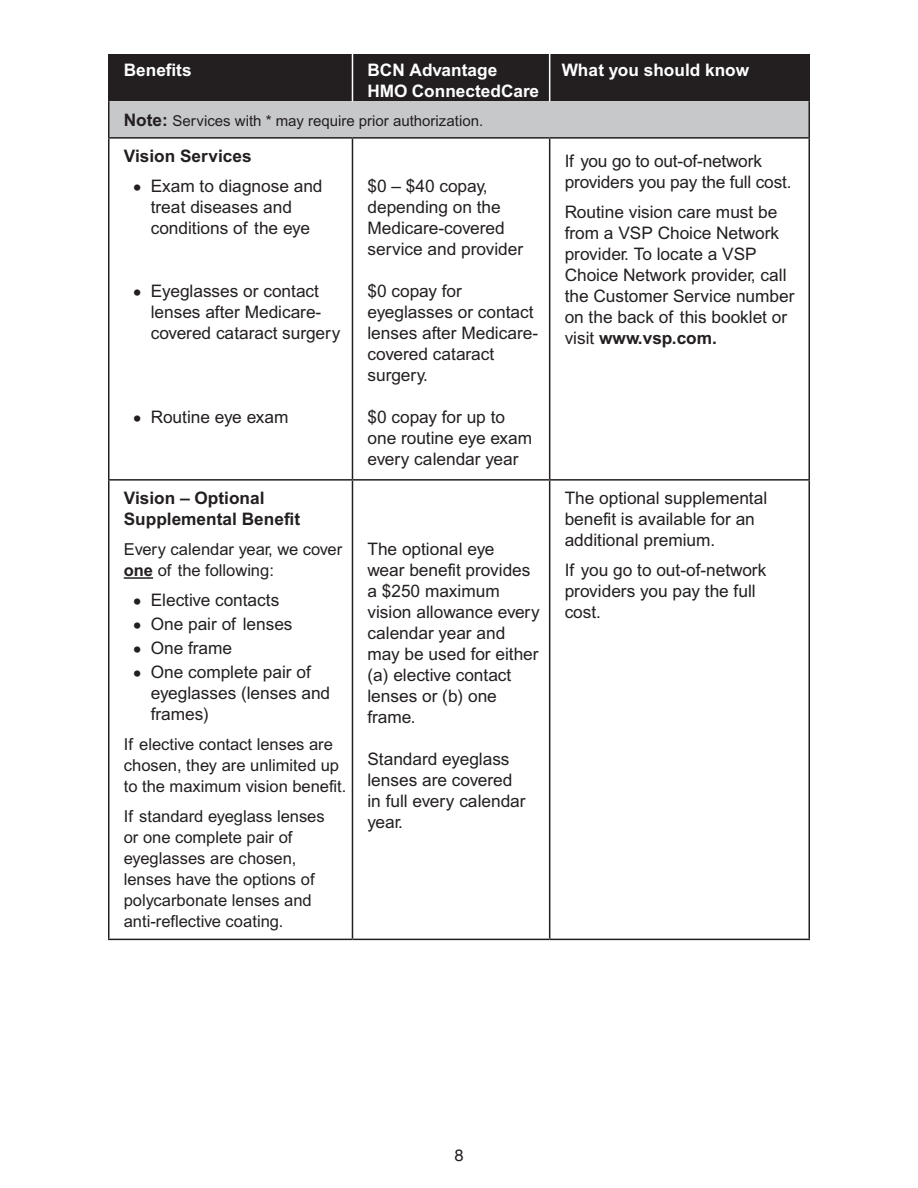
<style>
.page{position:relative;width:918px;height:1188px;background:#fff}
.page>*{position:absolute;margin:0;border:0;box-sizing:border-box;transform-origin:0 0}
.PB-table_row_lft{font:17.25px/21px "Arial MT Std";color:#231f20}
.PB-_list{font:17.25px/21px "Arial MT Std";color:#231f20}
.PB-table_row_1p1{font:700 17.25px/21px "Arial MT Std";color:#231f20}
.PB_table_head{font:700 17.25px/21px "Arial MT Std";color:#fff}
.PB-table_head_center{font:700 17.25px "Arial MT Std";color:#fff}
.PB-table_row_lft-2{font:16.5px/21px "Arial MT Std";color:#231f20}
.t1{font:16.5px "Helvetica Neue";color:#231f20}
.section_subhead{font:15px "Arial MT Std";color:#231f20}
.s1{font-weight:700;font-size:17.25px}
.s2{font-family:"Times New Roman";font-size:25.5px}
.s3{font-weight:700}
</style>
<div class="page">
<div style="left:110px;top:54px;width:439px;height:47px;background:#231f20"></div>
<div style="left:550px;top:54px;width:259px;height:47px;background:#231f20"></div>
<div style="left:109px;top:101px;width:700px;height:37px;background:#c7c8ca"></div>
<hr style="left:108px;top:54px;width:2px;height:47px;background:#231f20">
<hr style="left:808px;top:54px;width:2px;height:47px;background:#231f20">
<hr style="left:352px;top:54px;width:1px;height:47px;background:#fff">
<hr style="left:108px;top:479px;width:244px;height:2px;background:#231f20">
<hr style="left:108px;top:939px;width:244px;height:1px;background:#231f20">
<hr style="left:352px;top:479px;width:198px;height:2px;background:#231f20">
<hr style="left:550px;top:479px;width:260px;height:2px;background:#231f20">
<hr style="left:352px;top:939px;width:198px;height:1px;background:#231f20">
<hr style="left:550px;top:939px;width:260px;height:1px;background:#231f20">
<hr style="left:108px;top:101px;width:2px;height:36px;background:#231f20">
<hr style="left:808px;top:101px;width:2px;height:36px;background:#231f20">
<hr style="left:352px;top:137px;width:198px;height:2px;background:#231f20">
<hr style="left:108px;top:137px;width:244px;height:2px;background:#231f20">
<hr style="left:108px;top:139px;width:2px;height:340px;background:#231f20">
<hr style="left:352px;top:139px;width:1px;height:340px;background:#231f20">
<hr style="left:108px;top:481px;width:2px;height:458px;background:#231f20">
<hr style="left:352px;top:481px;width:1px;height:458px;background:#231f20">
<hr style="left:550px;top:137px;width:260px;height:2px;background:#231f20">
<hr style="left:549px;top:139px;width:1px;height:340px;background:#231f20">
<hr style="left:808px;top:139px;width:2px;height:340px;background:#231f20">
<hr style="left:549px;top:481px;width:1px;height:458px;background:#231f20">
<hr style="left:808px;top:481px;width:2px;height:458px;background:#231f20">
<hr style="left:124px;top:577px;width:29px;height:2px;background:#231f20">
<p class="PB_table_head" style="left:124px;top:60px;width:69px">Benefits</p>
<p class="PB_table_head" style="left:367px;top:60px;width:173px">BCN Advantage<br>HMO ConnectedCare</p>
<p class="PB-table_head_center" style="left:562px;top:59px;width:189px">What you should know</p>
<h2 class="section_subhead" style="left:124px;top:112px;width:361px"><span class="s1">Note:</span> Services with * may require prior authorization.</h2>
<p class="PB-table_row_1p1" style="left:124px;top:146px;width:129px">Vision Services</p>
<p class="PB-_list" style="left:151px;top:177px;width:173px;text-indent:-18px"><span class="s2">•</span> Exam to diagnose and treat diseases and conditions of the eye</p>
<p class="PB-table_row_lft" style="left:565px;top:151px;width:228px">If you go to out-of-network providers you pay the full cost.</p>
<p class="PB-table_row_lft" style="left:565px;top:202px;width:231px">Routine vision care must be from a VSP Choice Network provider. To locate a VSP<br>Choice Network provider, call the Customer Service number on the back of this booklet or visit <span class="s3">www.vsp.com.</span></p>
<p class="PB-table_row_lft" style="left:367px;top:177px;width:157px">$0 – $40 copay, depending on the<br>Medicare-covered service and provider</p>
<p class="PB-table_row_lft" style="left:367px;top:282px;width:172px">$0 copay for eyeglasses or contact lenses after Medicare&shy;covered cataract surgery.</p>
<p class="PB-table_row_lft" style="left:367px;top:408px;width:166px">$0 copay for up to one routine eye exam every calendar year</p>
<p class="PB-_list" style="left:151px;top:282px;width:191px;text-indent:-18px"><span class="s2">•</span> Eyeglasses or contact lenses after Medicare&shy;covered cataract surgery</p>
<p class="PB-_list" style="left:133px;top:408px;width:157px"><span class="s2">•</span> Routine eye exam</p>
<p class="PB-table_row_1p1" style="left:124px;top:488px;width:178px">Vision – Optional<br>Supplemental Benefit</p>
<p class="PB-table_row_lft-2" style="left:124px;top:540px;width:220px">Every calendar year, we cover <span class="s3">one</span> of the following:</p>
<p class="PB-_list" style="left:133px;top:591px;width:148px"><span class="s2">•</span> Elective contacts</p>
<p class="PB-_list" style="left:133px;top:615px;width:161px"><span class="s2">•</span> One pair of lenses</p>
<p class="PB-_list" style="left:133px;top:639px;width:101px"><span class="s2">•</span> One frame</p>
<p class="PB-_list" style="left:151px;top:663px;width:181px;text-indent:-18px"><span class="s2">•</span> One complete pair of eyeglasses (lenses and frames)</p>
<p class="PB-table_row_lft-2" style="left:124px;top:735px;width:224px">If elective contact lenses are chosen, they are unlimited up to the maximum vision benefit.</p>
<p class="PB-table_row_lft-2" style="left:124px;top:807px;width:203px">If standard eyeglass lenses or one complete pair of eyeglasses are chosen, lenses have the options of polycarbonate lenses and anti-reflective coating.</p>
<p class="PB-table_row_lft" style="left:367px;top:540px;width:174px">The optional eye<br>wear benefit provides a $250 maximum vision allowance every calendar year and may be used for either (a) elective contact lenses or (b) one frame.</p>
<p class="PB-table_row_lft" style="left:367px;top:750px;width:160px">Standard eyeglass lenses are covered in full every calendar year.</p>
<p class="PB-table_row_lft" style="left:565px;top:489px;width:204px">The optional supplemental benefit is available for an additional premium.</p>
<p class="PB-table_row_lft" style="left:565px;top:561px;width:203px">If you go to out-of-network providers you pay the full cost.</p>
<p class="t1" style="left:454px;top:1143px;width:11px">8</p>
</div>
